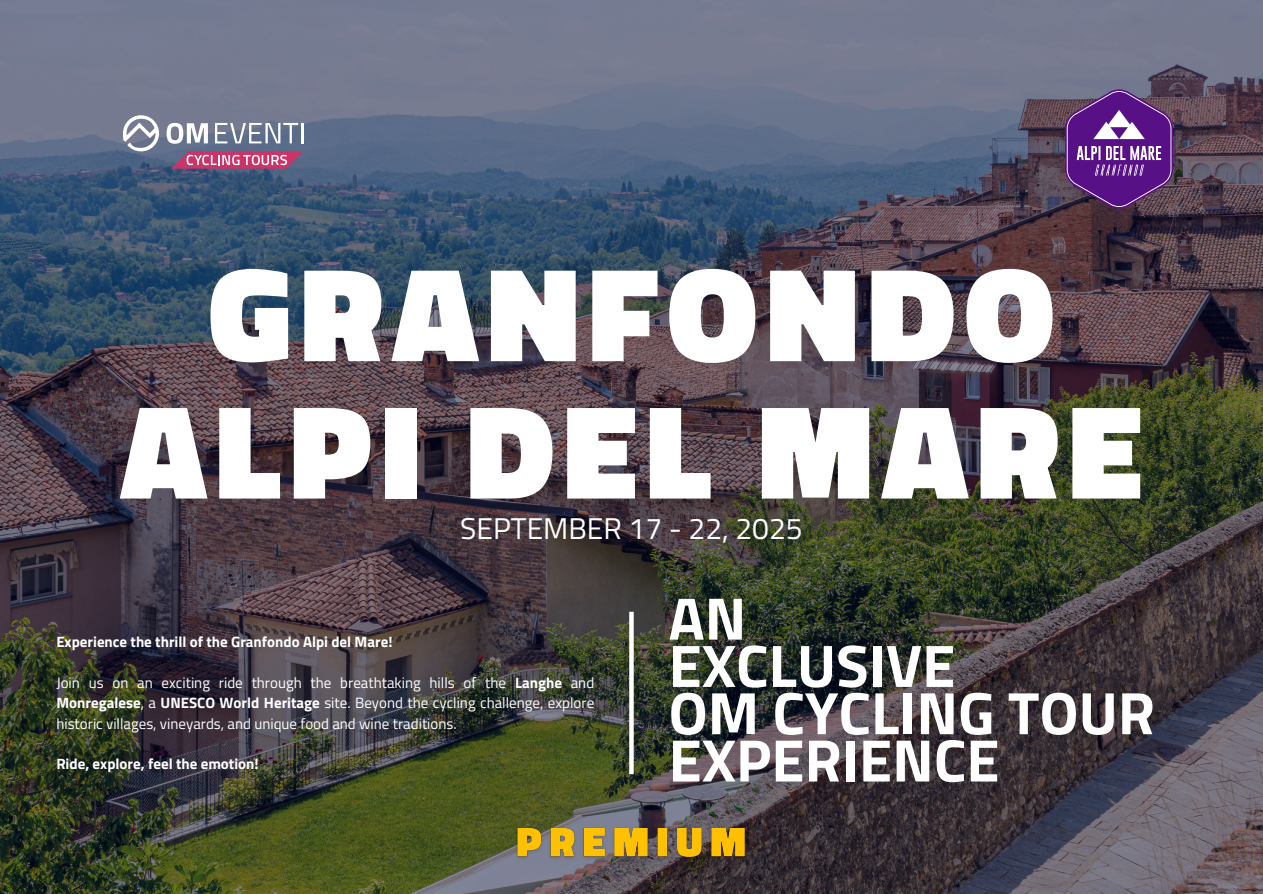
<style>
.page{position:relative;width:1263px;height:894px;background:#fff}
.page>*{position:absolute;margin:0;border:0;box-sizing:border-box;transform-origin:0 0}
.t1{font:900 135px/137.2px "Titillium Web";letter-spacing:.065em;color:#fff;text-align:center}
.t2{font:700 60px/47.2px "Titillium Web";color:#fff}
.t3{font:30px "Titillium Web";color:#fff}
.t4{font:15px/20.2px "Titillium Web";color:#fff;text-align:justify}
.t5{font:700 15px "Titillium Web";color:#fff}
.s1{font-weight:700}
</style>
<div class="page">
<img style="left:0;top:0;width:1262px;height:893px">
<div style="left:629px;top:611px;width:5px;height:163px;background:#fff"></div>
<svg style="left:167px;top:123px;width:41px;height:21px"></svg>
<svg style="left:215px;top:123px;width:83px;height:20px"></svg>
<hr style="left:301px;top:123px;width:2px;height:20px;background:#fff">
<svg style="left:123px;top:115px;width:36px;height:36px"></svg>
<svg style="left:171px;top:151px;width:132px;height:17px;background:#c35e85"></svg>
<svg style="left:1065px;top:89px;width:108px;height:120px;background:#6e3d8c"></svg>
<img style="left:512px;top:809px;width:243px;height:64px">
<p class="t1" style="left:120px;top:242px;width:1023px">GRANFONDO<br>ALPI DEL MARE</p>
<h2 class="t3" style="left:460px;top:505px;width:344px">SEPTEMBER 17 - 22, 2025</h2>
<p class="t5" style="left:56px;top:630px;width:338px">Experience the thrill of the Granfondo Alpi del Mare!</p>
<h1 class="t4" style="left:56px;top:672px;width:539px">Join us on an exciting ride through the breathtaking hills of the <span class="s1">Langhe</span> and <span class="s1">Monregalese</span>, a <span class="s1">UNESCO World Heritage</span> site. Beyond the cycling challenge, explore historic villages, vineyards, and unique food and wine traditions.</h1>
<h4 class="t5" style="left:56px;top:751px;width:204px">Ride, explore, feel the emotion!</h4>
<p class="t2" style="left:669px;top:593px;width:488px">AN<br>EXCLUSIVE<br>OM CYCLING TOUR<br>EXPERIENCE</p>
</div>
